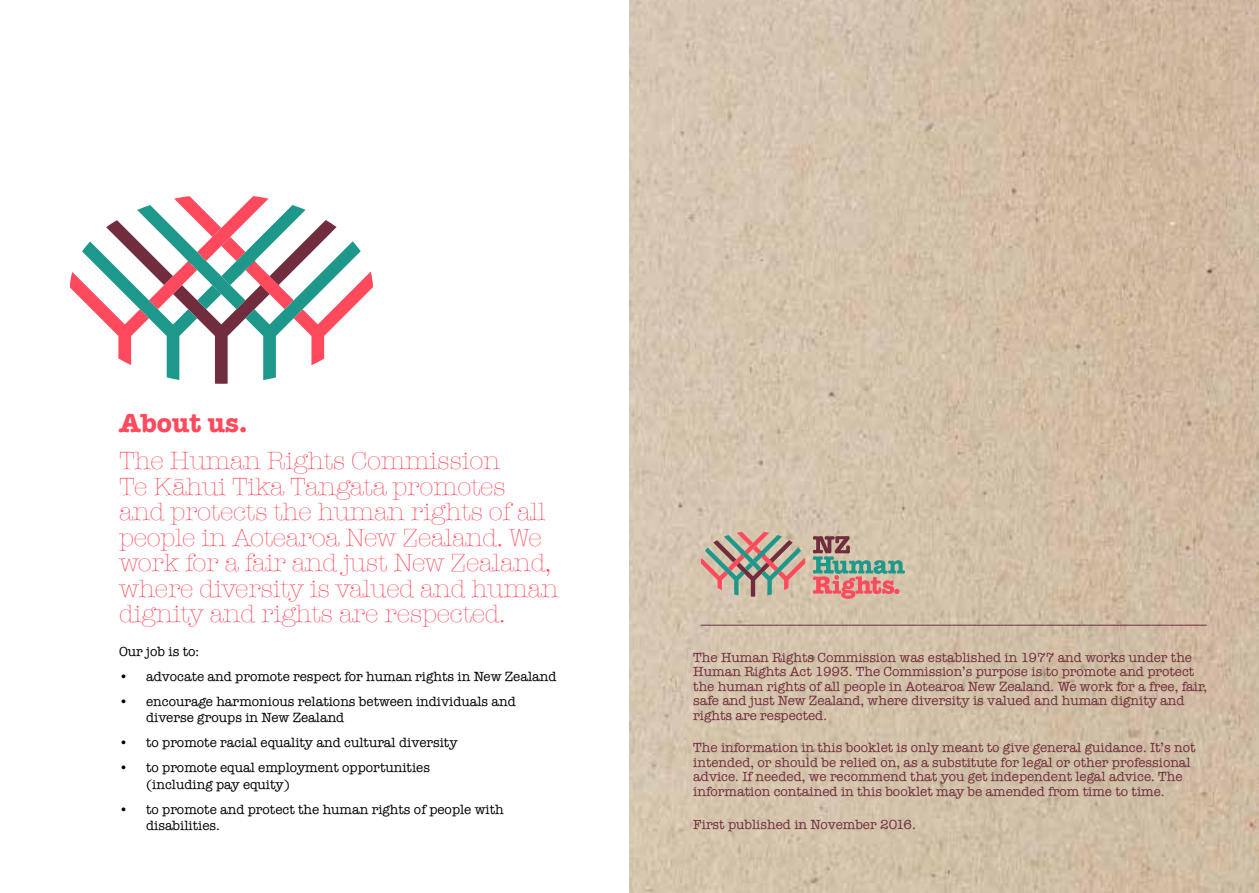
<style>
.page{position:relative;width:1259px;height:893px;background:#fff}
.page>*{position:absolute;margin:0;border:0;box-sizing:border-box;transform-origin:0 0}
.t1{font:700 27px "American Typewriter";color:#ff495c}
.t2{font:300 25.5px/25.5px "American Typewriter";letter-spacing:-.01em;color:#ff495c}
.t3{font:13.5px/14.5px "American Typewriter";color:#712d3d}
.t4{font:13.5px/16.5px "American Typewriter";color:#000}
.s1{font-family:"American Typewriter Maori"}
</style>
<div class="page">
<img style="left:629px;top:0;width:630px;height:893px">
<svg style="left:70px;top:196px;width:303px;height:188px"></svg>
<hr style="left:701px;top:625px;width:506px;height:1px;background:#712d3d">
<svg style="left:813px;top:536px;width:92px;height:63px;background:#b89f91"></svg>
<svg style="left:701px;top:532px;width:104px;height:65px;background:#b7a496"></svg>
<h1 class="t1" style="left:119px;top:406px;width:130px">About us.</h1>
<h2 class="t2" style="left:119px;top:448px;width:441px">The Human Rights Commission<br>Te K<span class="s1">â</span>hui Tika Tangata promotes<br>and protects the human rights of all people in Aotearoa New Zealand. We work for a fair and just New Zealand, where diversity is valued and human dignity and rights are respected.</h2>
<p class="t4" style="left:119px;top:643px;width:82px">Our job is to:</p>
<p class="t4" style="left:119px;top:668px;width:439px">• advocate and promote respect for human rights in New Zealand</p>
<p class="t4" style="left:146px;top:693px;width:371px;text-indent:-27px">• encourage harmonious relations between individuals and diverse groups in New Zealand</p>
<p class="t4" style="left:119px;top:734px;width:340px">• to promote racial equality and cultural diversity</p>
<p class="t4" style="left:146px;top:759px;width:285px;text-indent:-27px">• to promote equal employment opportunities (including pay equity)</p>
<p class="t4" style="left:146px;top:801px;width:359px;text-indent:-27px">• to promote and protect the human rights of people with disabilities.</p>
<p class="t3" style="left:693px;top:650px;width:515px">The Human Rights Commission was established in 1977 and works under the Human Rights Act 1993. The Commission’s purpose is to promote and protect the human rights of all people in Aotearoa New Zealand. We work for a free, fair, safe and just New Zealand, where diversity is valued and human dignity and rights are respected.</p>
<p class="t3" style="left:693px;top:741px;width:504px">The information in this booklet is only meant to give general guidance. It’s not intended, or should be relied on, as a substitute for legal or other professional advice. If needed, we recommend that you get independent legal advice. The information contained in this booklet may be amended from time to time.</p>
<p class="t3" style="left:693px;top:817px;width:224px">First published in November 2016.</p>
</div>
